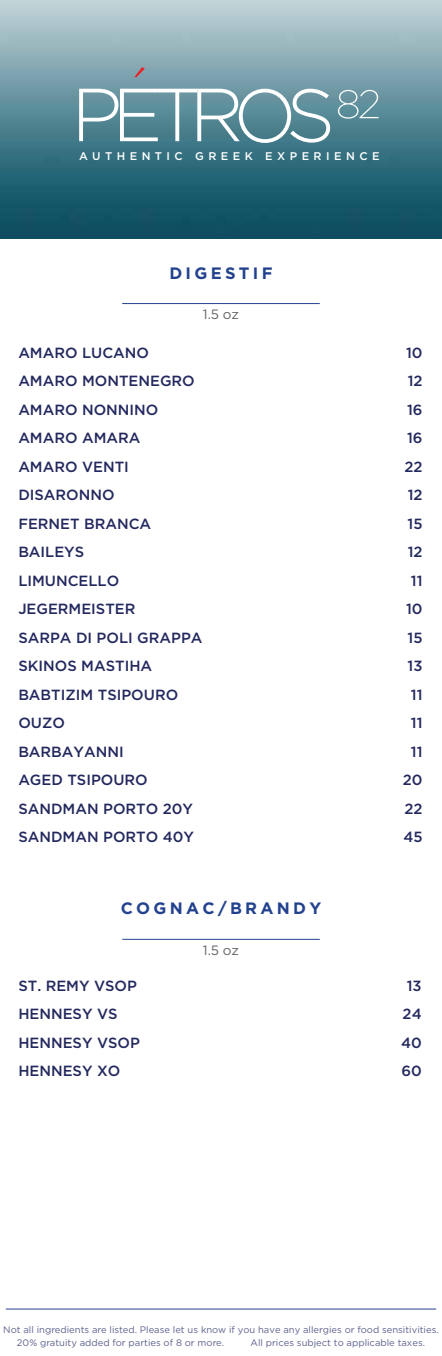
<style>
.page{position:relative;width:442px;height:1356px;background:#fff}
.page>*{position:absolute;margin:0;border:0;box-sizing:border-box;transform-origin:0 0}
.t1{font:700 16.5px "Gotham";letter-spacing:.2em;color:#23428e}
.t2{font:500 14.7px/28.5px "Gotham";color:#23285e;text-align:center}
.t3{font:13.5px "Gotham";color:#636363}
.t4{font:500 11.1px "Gotham";letter-spacing:.4em;color:#fff}
.t5{font:9.45px/13.4px "Gotham";color:#5e618e}
</style>
<div class="page">
<img style="left:0;top:0;width:441px;height:238px">
<svg style="left:79px;top:89px;width:250px;height:54px"></svg>
<svg style="left:133px;top:67px;width:12px;height:11px"></svg>
<svg style="left:337px;top:90px;width:41px;height:29px"></svg>
<hr style="left:122px;top:303px;width:197px;height:1px;background:#23428e">
<hr style="left:122px;top:939px;width:197px;height:1px;background:#23428e">
<hr style="left:6px;top:1308px;width:429px;height:1px;background:#23428e">
<p class="t4" style="left:79px;top:148px;width:301px">AUTHENTIC GREEK EXPERIENCE</p>
<p class="t1" style="left:169px;top:263px;width:105px">DIGESTIF</p>
<p class="t3" style="left:203px;top:305px;width:38px">1.5 oz</p>
<p class="t2" style="left:18px;top:338px;width:185px;text-align:left">AMARO LUCANO<br>AMARO MONTENEGRO<br>AMARO NONNINO<br>AMARO AMARA<br>AMARO VENTI<br>DISARONNO<br>FERNET BRANCA<br>BAILEYS<br>LIMUNCELLO<br>JEGERMEISTER<br>SARPA DI POLI GRAPPA<br>SKINOS MASTIHA<br>BABTIZIM TSIPOURO<br>OUZO<br>BARBAYANNI<br>AGED TSIPOURO<br>SANDMAN PORTO 20Y<br>SANDMAN PORTO 40Y</p>
<p class="t1" style="left:120px;top:899px;width:202px">COGNAC/BRANDY</p>
<p class="t3" style="left:203px;top:942px;width:38px">1.5 oz</p>
<p class="t2" style="left:402px;top:338px;width:21px">10<br>12<br>16<br>16<br>22<br>12<br>15<br>12<br>11<br>10<br>15<br>13<br>11<br>11<br>11<br>20<br>22<br>45</p>
<p class="t2" style="left:18px;top:971px;width:123px;text-align:left">ST. REMY VSOP<br>HENNESY VS<br>HENNESY VSOP<br>HENNESY XO</p>
<p class="t2" style="left:400px;top:971px;width:22px">13<br>24<br>40<br>60</p>
<p class="t5" style="left:17px;top:1322px;width:422px;text-indent:-14px">Not all ingredients are listed. Please let us know if you have any allergies or food sensitivities.<br>20% gratuity added for parties of 8 or more.</p>
<p class="t5" style="left:250px;top:1335px;width:176px">All prices subject to applicable taxes.</p>
</div>
